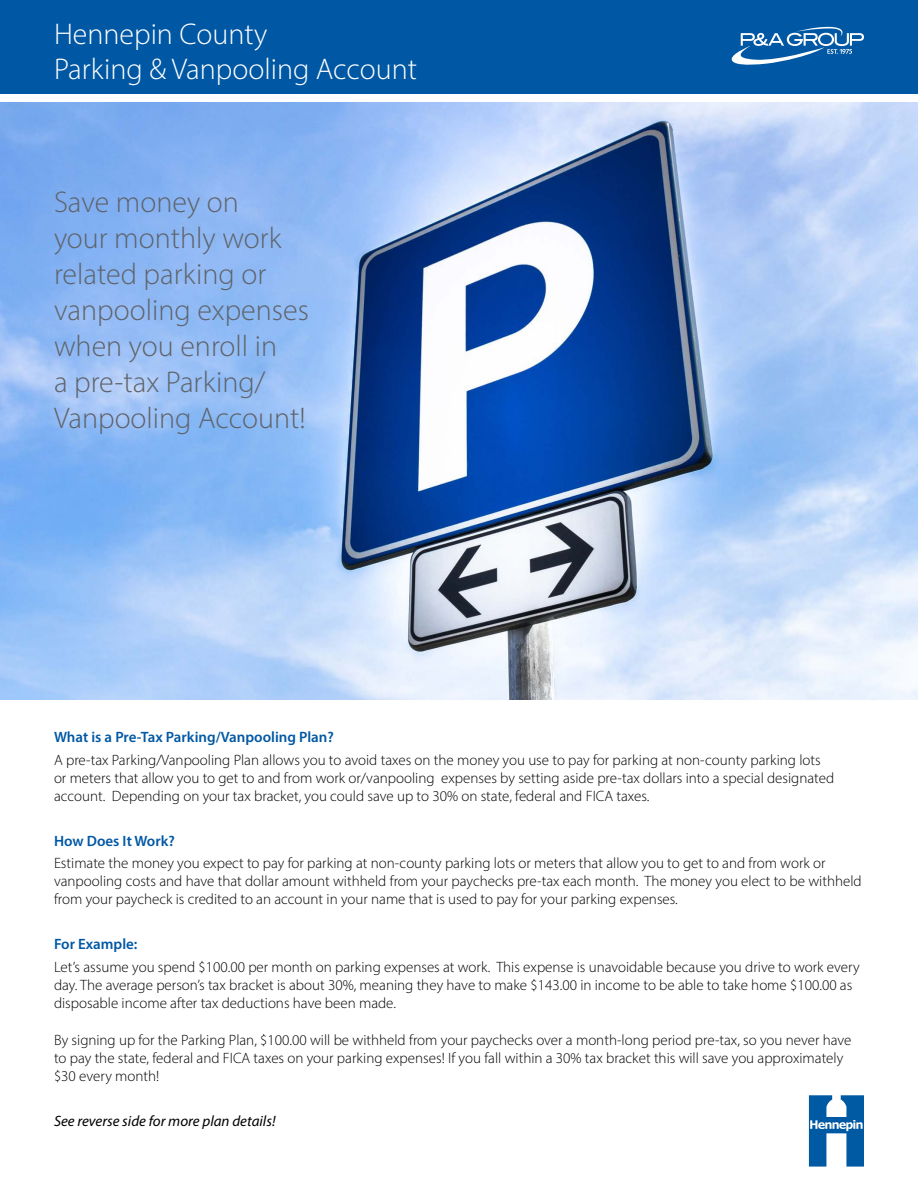
<style>
.page{position:relative;width:918px;height:1188px;background:#fff}
.page>*{position:absolute;margin:0;border:0;box-sizing:border-box;transform-origin:0 0}
.t1{font:300 30px/36px "Myriad Pro";color:#5f636a}
.t2{font:300 30px/34.5px "Myriad Pro";color:#fff}
.t3{font:300 15px/18px "Myriad Pro";color:#000}
.t4{font:600 15px "Myriad Pro";color:#0058a4}
.t5{font:italic 15px "Myriad Pro";color:#000}
</style>
<div class="page">
<svg style="left:809px;top:1095px;width:55px;height:72px"></svg>
<div style="left:0;top:0;width:918px;height:94px;background:#0058a4"></div>
<svg style="left:732px;top:27px;width:132px;height:38px"></svg>
<img style="left:0;top:103px;width:918px;height:596px">
<h1 class="t2" style="left:54px;top:17px;width:365px">Hennepin County<br>Parking &amp; Vanpooling Account</h1>
<h1 class="t1" style="left:54px;top:183px;width:256px">Save money on<br>your monthly work related parking or vanpooling expenses when you enroll in<br>a pre-tax Parking/<br>Vanpooling Account!</h1>
<p class="t4" style="left:54px;top:727px;width:281px">What is a Pre-Tax Parking/Vanpooling Plan?</p>
<p class="t3" style="left:54px;top:750px;width:782px">A pre-tax Parking/Vanpooling Plan allows you to avoid taxes on the money you use to pay for parking at non-county parking lots or meters that allow you to get to and from work or/vanpooling expenses by setting aside pre-tax dollars into a special designated account. Depending on your tax bracket, you could save up to 30% on state, federal and FICA taxes.</p>
<p class="t4" style="left:54px;top:831px;width:122px">How Does It Work?</p>
<p class="t3" style="left:54px;top:854px;width:809px">Estimate the money you expect to pay for parking at non-county parking lots or meters that allow you to get to and from work or vanpooling costs and have that dollar amount withheld from your paychecks pre-tax each month. The money you elect to be withheld from your paycheck is credited to an account in your name that is used to pay for your parking expenses.</p>
<p class="t4" style="left:54px;top:934px;width:85px">For Example:</p>
<p class="t3" style="left:54px;top:957px;width:807px">Let’s assume you spend $100.00 per month on parking expenses at work. This expense is unavoidable because you drive to work every day. The average person’s tax bracket is about 30%, meaning they have to make $143.00 in income to be able to take home $100.00 as disposable income after tax deductions have been made.</p>
<p class="t3" style="left:54px;top:1031px;width:799px">By signing up for the Parking Plan, $100.00 will be withheld from your paychecks over a month-long period pre-tax, so you never have to pay the state, federal and FICA taxes on your parking expenses! If you fall within a 30% tax bracket this will save you approximately $30 every month!</p>
<p class="t5" style="left:54px;top:1112px;width:223px">See reverse side for more plan details!</p>
</div>
